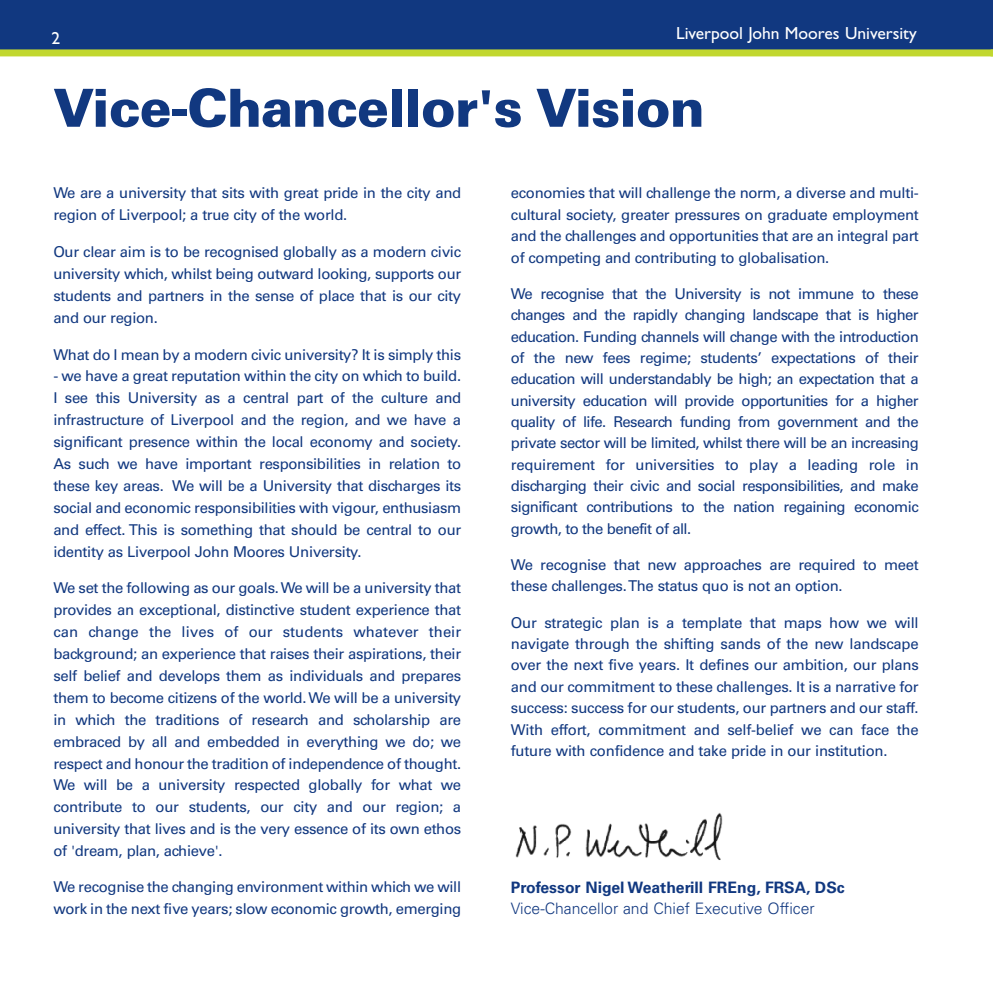
<style>
.page{position:relative;width:993px;height:993px;background:#fff}
.page>*{position:absolute;margin:0;border:0;box-sizing:border-box;transform-origin:0 0}
.t1{font:900 52.5px "Univers";letter-spacing:-.02em;color:#113880}
.t2{font:17.5px "Gill Sans";color:#fff}
.t3{font:300 15.75px "Univers";color:#113880}
.t4{font:700 15.75px "Univers";color:#113880}
.t5{font:14.88px/21.9px "Univers";letter-spacing:-.02em;color:#113880;text-align:justify}
</style>
<div class="page">
<div style="left:0;top:0;width:992px;height:50px;background:#113880"></div>
<img style="left:515px;top:812px;width:208px;height:48px">
<div style="left:0;top:49px;width:992px;height:7px;background:#c1d72f"></div>
<p class="t2" style="left:51px;top:31px;width:10px">2</p>
<p class="t2" style="left:675px;top:26px;width:242px">Liverpool John Moores University</p>
<h1 class="t1" style="left:53px;top:89px;width:652px">Vice-Chancellor's Vision</h1>
<p class="t5" style="left:53px;top:183px;width:409px">We are a university that sits with great pride in the city and region of Liverpool; a true city of the world.</p>
<p class="t5" style="left:53px;top:242px;width:409px">Our clear aim is to be recognised globally as a modern civic university which, whilst being outward looking, supports our students and partners in the sense of place that is our city and our region.</p>
<p class="t5" style="left:53px;top:344px;width:409px">What do I mean by a modern civic university? It is simply this</p>
<p class="t5" style="left:53px;top:366px;width:409px">- we have a great reputation within the city on which to build.<br>I see this University as a central part of the culture and infrastructure of Liverpool and the region, and we have a significant presence within the local economy and society.<br>As such we have important responsibilities in relation to these key areas. We will be a University that discharges its social and economic responsibilities with vigour, enthusiasm and effect. This is something that should be central to our identity as Liverpool John Moores University.</p>
<p class="t5" style="left:53px;top:578px;width:409px">We set the following as our goals.We will be a university that provides an exceptional, distinctive student experience that can change the lives of our students whatever their background; an experience that raises their aspirations, their self belief and develops them as individuals and prepares them to become citizens of the world. We will be a university in which the traditions of research and scholarship are embraced by all and embedded in everything we do; we respect and honour the tradition of independence of thought.<br>We will be a university respected globally for what we contribute to our students, our city and our region; a university that lives and is the very essence of its own ethos of 'dream, plan, achieve'.</p>
<p class="t5" style="left:53px;top:877px;width:409px;line-height:21.3px">We recognise the changing environment within which we will work in the next five years; slow economic growth, emerging</p>
<p class="t5" style="left:510px;top:184px;width:409px;line-height:21.3px">economies that will challenge the norm, a diverse and multi&shy;cultural society, greater pressures on graduate employment and the challenges and opportunities that are an integral part of competing and contributing to globalisation.</p>
<p class="t5" style="left:510px;top:284px;width:409px;line-height:21.3px">We recognise that the University is not immune to these changes and the rapidly changing landscape that is higher education. Funding channels will change with the introduction of the new fees regime; students’ expectations of their education will understandably be high; an expectation that a university education will provide opportunities for a higher quality of life. Research funding from government and the private sector will be limited, whilst there will be an increasing requirement for universities to play a leading role in discharging their civic and social responsibilities, and make significant contributions to the nation regaining economic growth, to the benefit of all.</p>
<p class="t5" style="left:510px;top:555px;width:409px;line-height:21.3px">We recognise that new approaches are required to meet these challenges.The status quo is not an option.</p>
<p class="t5" style="left:510px;top:613px;width:409px;line-height:21.3px">Our strategic plan is a template that maps how we will navigate through the shifting sands of the new landscape over the next five years. It defines our ambition, our plans and our commitment to these challenges. It is a narrative for success: success for our students, our partners and our staff.<br>With effort, commitment and self-belief we can face the future with confidence and take pride in our institution.</p>
<p class="t4" style="left:510px;top:881px;width:335px">Professor Nigel Weatherill FREng, FRSA, DSc</p>
<p class="t3" style="left:510px;top:901px;width:305px">Vice-Chancellor and Chief Executive Officer</p>
</div>
